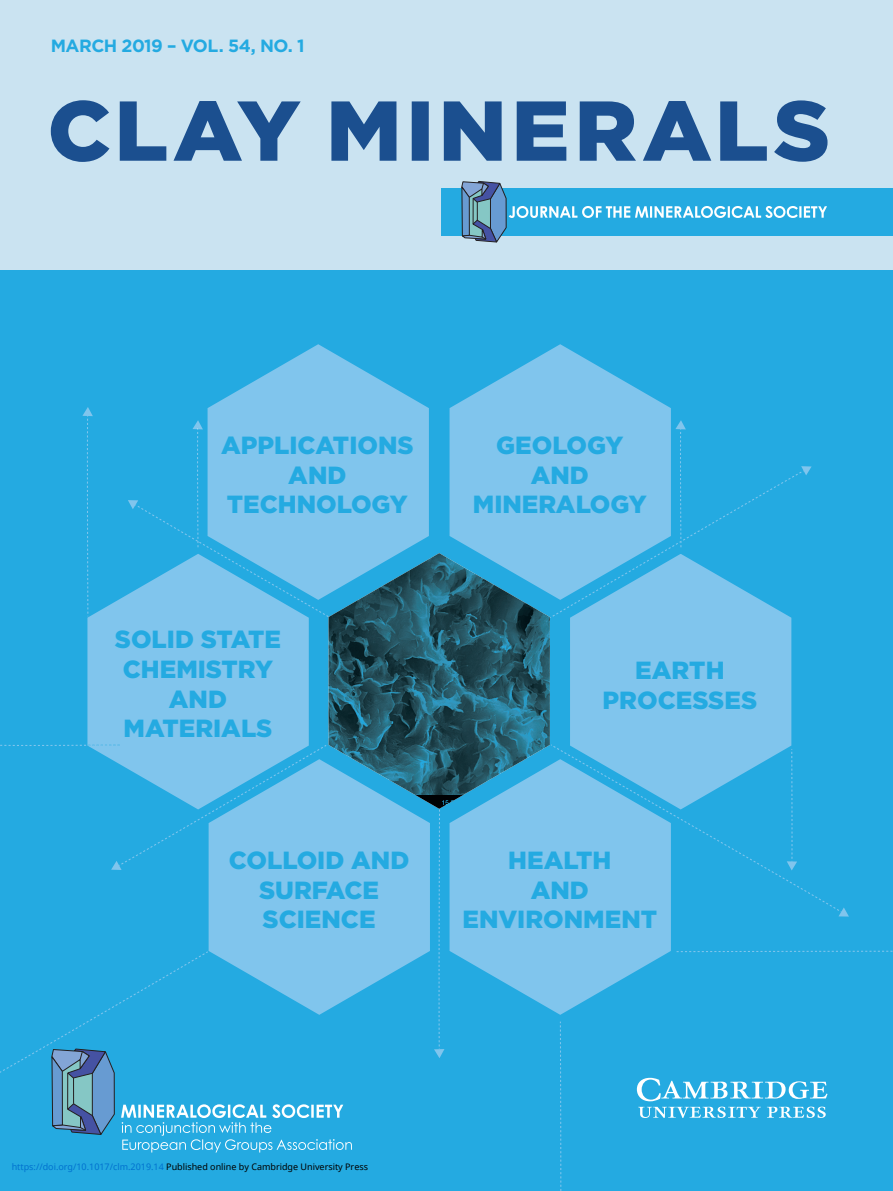
<style>
.page{position:relative;width:893px;height:1191px;background:#fff}
.page>*{position:absolute;margin:0;border:0;box-sizing:border-box;transform-origin:0 0}
.t1{font:900 24.75px/29.7px "Gotham";color:#24aae1;text-align:center}
.t2{font:700 17.7px "Gotham";letter-spacing:-.03em;color:#24aae1}
.t3{font:9px "Noto Sans";color:#000}
.s1{color:#0172cf}
</style>
<div class="page">
<div style="left:0;top:0;width:893px;height:270px;background:#cae3f1"></div>
<div style="left:0;top:270px;width:893px;height:921px;background:#24aae1"></div>
<div style="left:570px;top:618px;width:221px;height:126px;background:#80c5ed"></div>
<svg style="left:450px;top:764px;width:221px;height:250px;fill:#80c5ed"></svg>
<svg style="left:208px;top:344px;width:221px;height:209px;fill:#80c5ed"></svg>
<div style="left:209px;top:763px;width:221px;height:233px;background:#80c5ed"></div>
<div style="left:87px;top:594px;width:222px;height:150px;background:#80c5ed"></div>
<svg style="left:450px;top:344px;width:221px;height:209px;fill:#80c5ed"></svg>
<svg style="left:82px;top:407px;width:11px;height:209px"></svg>
<svg style="left:434px;top:809px;width:10px;height:249px"></svg>
<svg style="left:551px;top:744px;width:287px;height:168px"></svg>
<svg style="left:838px;top:907px;width:11px;height:9px"></svg>
<svg style="left:550px;top:420px;width:262px;height:198px"></svg>
<svg style="left:787px;top:749px;width:10px;height:121px"></svg>
<svg style="left:560px;top:1021px;width:1px;height:170px"></svg>
<svg style="left:0;top:744px;width:326px;height:126px"></svg>
<svg style="left:677px;top:950px;width:216px;height:2px"></svg>
<svg style="left:128px;top:420px;width:201px;height:197px"></svg>
<svg style="left:51px;top:100px;width:776px;height:62px"></svg>
<svg style="left:637px;top:1077px;width:190px;height:41px"></svg>
<svg style="left:0;top:951px;width:352px;height:201px"></svg>
<img style="left:329px;top:553px;width:221px;height:256px">
<div style="left:442px;top:188px;width:451px;height:47px;background:#24aae1"></div>
<svg style="left:461px;top:181px;width:366px;height:62px"></svg>
<p class="t2" style="left:51px;top:39px;width:255px">MARCH 2019 – VOL. 54, NO. 1</p>
<p class="t1" style="left:221px;top:432px;width:194px">APPLICATIONS<br>AND<br>TECHNOLOGY</p>
<p class="t1" style="left:115px;top:626px;width:168px">SOLID STATE<br>CHEMISTRY<br>AND<br>MATERIALS</p>
<p class="t1" style="left:229px;top:847px;width:182px">COLLOID AND<br>SURFACE<br>SCIENCE</p>
<p class="t1" style="left:473px;top:432px;width:175px">GEOLOGY<br>AND<br>MINERALOGY</p>
<p class="t1" style="left:603px;top:657px;width:156px">EARTH<br>PROCESSES</p>
<p class="t1" style="left:462px;top:847px;width:196px">HEALTH<br>AND<br>ENVIRONMENT</p>
<p class="t3" style="left:12px;top:1160px;width:358px"><span class="s1">https://doi.org/10.1017/clm.2019.14</span> Published online by Cambridge University Press</p>
</div>
